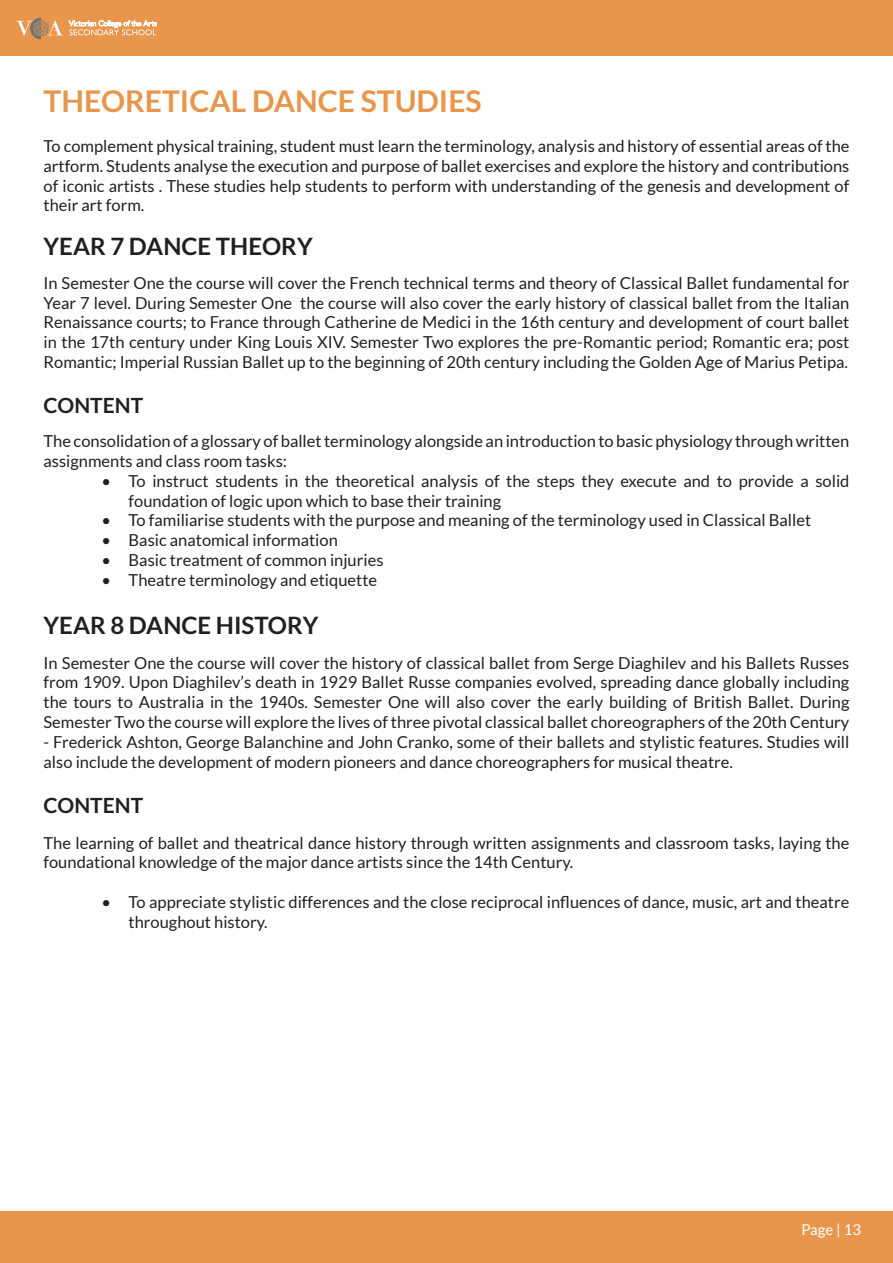
<style>
.page{position:relative;width:893px;height:1263px;background:#fff}
.page>*{position:absolute;margin:0;border:0;box-sizing:border-box;transform-origin:0 0}
.t1{font:700 30px "Lato";color:#e8964b}
.t2{font:700 24px "Lato";color:#231f20}
.t3{font:700 21px "Lato";color:#231f20}
.t4{font:16.5px/19.8px "Lato";color:#231f20}
.t5{font:15px "Lato";color:#fff}
</style>
<div class="page">
<div style="left:0;top:0;width:893px;height:55px;background:#e8964b"></div>
<svg style="left:16px;top:18px;width:47px;height:21px"></svg>
<svg style="left:69px;top:21px;width:87px;height:14px"></svg>
<div style="left:0;top:1211px;width:893px;height:52px;background:#e8964b"></div>
<h1 class="t1" style="left:44px;top:84px;width:440px">THEORETICAL DANCE STUDIES</h1>
<p class="t4" style="left:44px;top:136px;width:807px;text-align:justify">To complement physical training, student must learn the terminology, analysis and history of essential areas of the artform. Students analyse the execution and purpose of ballet exercises and explore the history and contributions of iconic artists . These studies help students to perform with understanding of the genesis and development of their art form.</p>
<h2 class="t2" style="left:44px;top:232px;width:271px">YEAR 7 DANCE THEORY</h2>
<p class="t4" style="left:44px;top:273px;width:807px;text-align:justify">In Semester One the course will cover the French technical terms and theory of Classical Ballet fundamental for Year 7 level. During Semester One the course will also cover the early history of classical ballet from the Italian Renaissance courts; to France through Catherine de Medici in the 16th century and development of court ballet in the 17th century under King Louis XIV. Semester Two explores the pre-Romantic period; Romantic era; post Romantic; Imperial Russian Ballet up to the beginning of 20th century including the Golden Age of Marius Petipa.</p>
<p class="t3" style="left:44px;top:393px;width:101px">CONTENT</p>
<p class="t4" style="left:44px;top:431px;width:807px">The consolidation of a glossary of ballet terminology alongside an introduction to basic physiology through written assignments and class room tasks:</p>
<p class="t4" style="left:129px;top:471px;width:722px;text-indent:-27px">• To instruct students in the theoretical analysis of the steps they execute and to provide a solid foundation of logic upon which to base their training</p>
<p class="t4" style="left:102px;top:510px;width:711px">• To familiarise students with the purpose and meaning of the terminology used in Classical Ballet</p>
<p class="t4" style="left:102px;top:530px;width:238px">• Basic anatomical information</p>
<p class="t4" style="left:102px;top:550px;width:283px">• Basic treatment of common injuries</p>
<p class="t4" style="left:102px;top:570px;width:277px">• Theatre terminology and etiquette</p>
<h2 class="t2" style="left:44px;top:612px;width:276px">YEAR 8 DANCE HISTORY</h2>
<p class="t4" style="left:44px;top:653px;width:807px;text-align:justify">In Semester One the course will cover the history of classical ballet from Serge Diaghilev and his Ballets Russes from 1909. Upon Diaghilev’s death in 1929 Ballet Russe companies evolved, spreading dance globally including the tours to Australia in the 1940s. Semester One will also cover the early building of British Ballet. During Semester Two the course will explore the lives of three pivotal classical ballet choreographers of the 20th Century</p>
<p class="t4" style="left:44px;top:732px;width:807px">- Frederick Ashton, George Balanchine and John Cranko, some of their ballets and stylistic features. Studies will also include the development of modern pioneers and dance choreographers for musical theatre.</p>
<p class="t3" style="left:44px;top:793px;width:101px">CONTENT</p>
<p class="t4" style="left:44px;top:833px;width:807px">The learning of ballet and theatrical dance history through written assignments and classroom tasks, laying the foundational knowledge of the major dance artists since the 14th Century.</p>
<p class="t4" style="left:129px;top:892px;width:722px;text-indent:-27px">• To appreciate stylistic differences and the close reciprocal influences of dance, music, art and theatre throughout history.</p>
<p class="t5" style="left:801px;top:1221px;width:61px">Page | 13</p>
</div>
